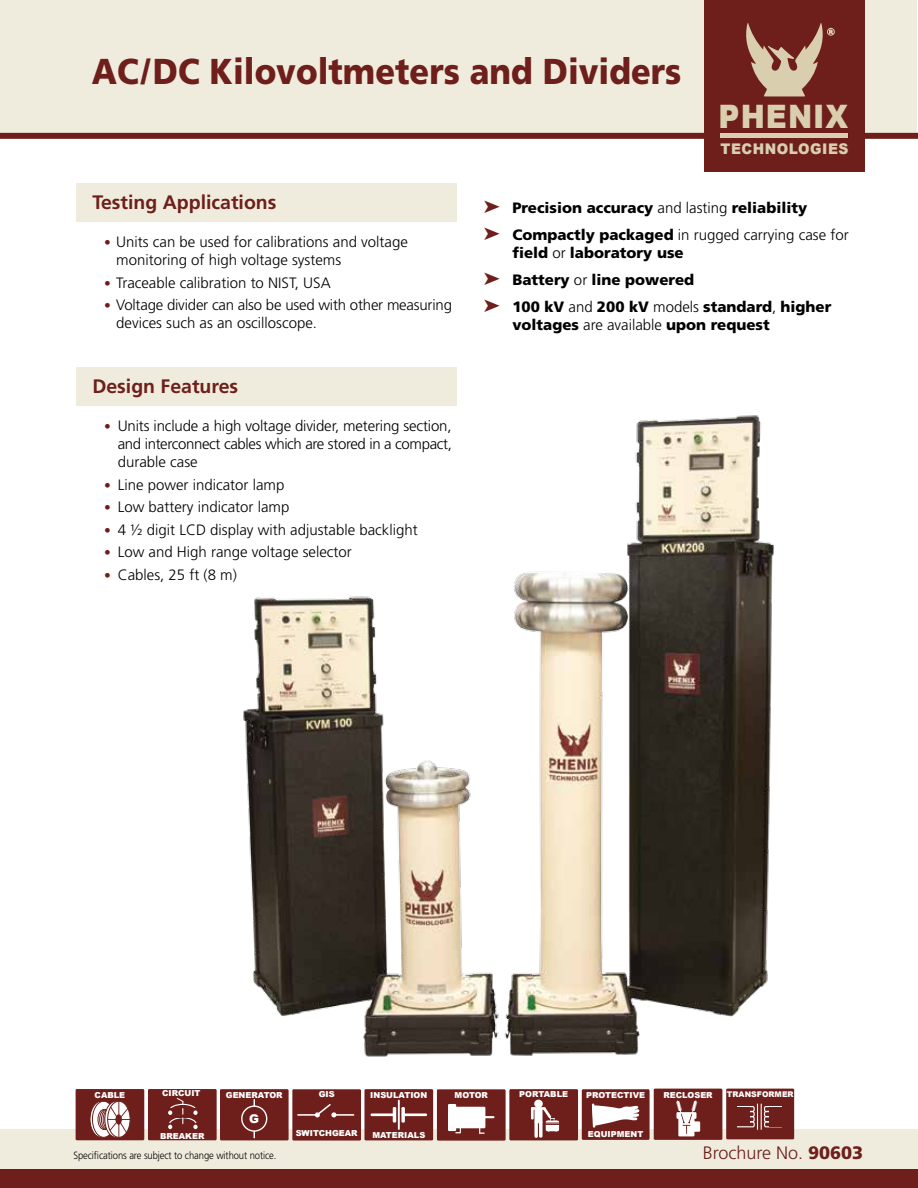
<style>
.page{position:relative;width:918px;height:1188px;background:#fff}
.page>*{position:absolute;margin:0;border:0;box-sizing:border-box;transform-origin:0 0}
.t1{font:900 36px "Frutiger";color:#6e1f1b;scale:.9 1}
.t2{font:900 32.4px "Arial";letter-spacing:.035em;color:#d9cfaf;scale:.9 1}
.t3{font:700 19.5px "Frutiger";color:#6e1f1b}
.t4{font:300 18px "Frutiger";color:#6e1f1b}
.t5{font:300 15px/18px "Frutiger";color:#000}
.t6{font:900 15px/27px "Frutiger";color:#000}
.t7{font:900 14.7px "Arial";letter-spacing:.035em;color:#d9cfaf;scale:.94 1}
.t8{font:900 12px "Arial";color:#fff}
.t9{font:300 10.5px "Frutiger";letter-spacing:-.01em;color:#000;scale:.9 1}
.t10{font:900 8.25px "Arial";color:#fff}
.t11{font:900 7.8px "Arial";color:#fff}
.s1{font-size:13.5px;color:#6e1f1b}
.s2{color:#6e1f1b}
.s3{font-weight:300}
.s4{font-weight:900}
</style>
<div class="page">
<div style="left:1px;top:1px;width:916px;height:132px;background:#f0ecdd"></div>
<div style="left:0;top:133px;width:918px;height:6px;background:#6e1f1b"></div>
<div style="left:0;top:1130px;width:918px;height:46px;background:#f0ecdd"></div>
<div style="left:0;top:1170px;width:918px;height:18px;background:#6e1f1b"></div>
<div style="left:76px;top:183px;width:380px;height:39px;background:#f0ecdd"></div>
<div style="left:76px;top:367px;width:380px;height:39px;background:#f0ecdd"></div>
<div style="left:704px;top:0;width:161px;height:172px;background:#6e1f1b"></div>
<div style="left:827px;top:28px;width:8px;height:8px;border:1px solid #d9cfaf;border-radius:50%"></div>
<svg style="left:746px;top:23px;width:87px;height:73px"></svg>
<hr style="left:721px;top:134px;width:127px;height:4px;background:#d9cfaf">
<div style="left:76px;top:1089px;width:68px;height:51px;background:#6e1f1b"></div>
<svg style="left:90px;top:1101px;width:22px;height:36px"></svg>
<div style="left:90px;top:1101px;width:23px;height:37px;border:1px solid #6e1f1b;border-radius:50%"></div>
<svg style="left:92px;top:1101px;width:23px;height:36px"></svg>
<div style="left:92px;top:1101px;width:23px;height:37px;border:1px solid #6e1f1b;border-radius:50%"></div>
<div style="left:98px;top:1109px;width:13px;height:21px;border:1px solid #6e1f1b;border-radius:50%"></div>
<div style="left:99px;top:1109px;width:13px;height:21px;border:1px solid #6e1f1b;border-radius:50%"></div>
<svg style="left:101px;top:1109px;width:13px;height:21px"></svg>
<div style="left:101px;top:1109px;width:13px;height:21px;border:1px solid #6e1f1b;border-radius:50%"></div>
<div style="left:103px;top:1109px;width:13px;height:21px;border:1px solid #6e1f1b;border-radius:50%"></div>
<svg style="left:105px;top:1101px;width:22px;height:36px"></svg>
<div style="left:105px;top:1101px;width:23px;height:37px;border:1px solid #6e1f1b;border-radius:50%"></div>
<svg style="left:108px;top:1101px;width:22px;height:36px"></svg>
<div style="left:107px;top:1101px;width:23px;height:37px;border:1px solid #6e1f1b;border-radius:50%"></div>
<hr style="left:118px;top:1099px;width:1px;height:40px;background:#6e1f1b">
<svg style="left:110px;top:1103px;width:20px;height:34px"></svg>
<hr style="left:108px;top:1119px;width:31px;height:1px;background:#6e1f1b">
<div style="left:220px;top:1089px;width:69px;height:51px;background:#6e1f1b"></div>
<div style="left:241px;top:1105px;width:26px;height:27px;border:1px solid #fff;border-radius:50%"></div>
<div style="left:292px;top:1089px;width:69px;height:52px;background:#6e1f1b"></div>
<hr style="left:297px;top:1114px;width:22px;height:2px;background:#fff">
<svg style="left:315px;top:1104px;width:21px;height:13px"></svg>
<hr style="left:333px;top:1114px;width:21px;height:2px;background:#fff">
<div style="left:364px;top:1089px;width:69px;height:51px;background:#6e1f1b"></div>
<hr style="left:371px;top:1113px;width:25px;height:3px;background:#fff">
<hr style="left:393px;top:1107px;width:3px;height:16px;background:#fff">
<hr style="left:402px;top:1113px;width:25px;height:3px;background:#fff">
<svg style="left:401px;top:1107px;width:4px;height:16px"></svg>
<hr style="left:398px;top:1100px;width:2px;height:30px;background:#fff">
<div style="left:437px;top:1089px;width:69px;height:52px;background:#6e1f1b"></div>
<div style="left:448px;top:1104px;width:8px;height:27px;background:#fff"></div>
<div style="left:451px;top:1107px;width:34px;height:21px;background:#fff"></div>
<svg style="left:485px;top:1116px;width:10px;height:2px"></svg>
<svg style="left:455px;top:1128px;width:6px;height:5px"></svg>
<svg style="left:479px;top:1128px;width:6px;height:6px"></svg>
<div style="left:509px;top:1089px;width:69px;height:51px;background:#6e1f1b"></div>
<svg style="left:534px;top:1121px;width:4px;height:17px"></svg>
<svg style="left:539px;top:1121px;width:4px;height:17px"></svg>
<svg style="left:531px;top:1110px;width:3px;height:9px"></svg>
<div style="left:534px;top:1109px;width:9px;height:14px;background:#fff"></div>
<hr style="left:531px;top:1107px;width:15px;height:3px;background:#fff">
<div style="left:534px;top:1100px;width:9px;height:8px;background:#fff;border-radius:50%"></div>
<svg style="left:543px;top:1107px;width:17px;height:25px"></svg>
<div style="left:582px;top:1089px;width:68px;height:51px;background:#6e1f1b"></div>
<svg style="left:592px;top:1104px;width:47px;height:24px"></svg>
<div style="left:654px;top:1089px;width:68px;height:51px;background:#6e1f1b"></div>
<div style="left:678px;top:1114px;width:16px;height:22px;background:#fff"></div>
<div style="left:693px;top:1121px;width:7px;height:11px;background:#fff"></div>
<svg style="left:676px;top:1100px;width:21px;height:34px"></svg>
<div style="left:148px;top:1089px;width:69px;height:51px;background:#6e1f1b"></div>
<div style="left:169px;top:1104px;width:28px;height:13px;border:1px solid #fff;border-radius:50%"></div>
<div style="left:169px;top:1117px;width:28px;height:14px;border:1px solid #fff;border-radius:50%"></div>
<div style="left:165px;top:1108px;width:36px;height:9px;background:#6e1f1b"></div>
<div style="left:164px;top:1123px;width:35px;height:9px;background:#6e1f1b"></div>
<svg style="left:193px;top:1125px;width:5px;height:4px"></svg>
<svg style="left:193px;top:1110px;width:5px;height:5px"></svg>
<svg style="left:168px;top:1098px;width:15px;height:31px"></svg>
<div style="left:726px;top:1089px;width:68px;height:50px;background:#6e1f1b"></div>
<svg style="left:737px;top:1103px;width:45px;height:27px"></svg>
<img style="left:243px;top:398px;width:531px;height:659px">
<h1 class="t1" style="left:92px;top:49px;width:657px">AC/DC Kilovoltmeters and Dividers</h1>
<h2 class="t2" style="left:719px;top:93px;width:146px">PHENIX</h2>
<p class="t7" style="left:721px;top:138px;width:138px">TECHNOLOGIES</p>
<h3 class="t3" style="left:92px;top:191px;width:186px">Testing Applications</h3>
<p class="t5" style="left:116px;top:233px;width:293px;text-indent:-12px"><span class="s1">•</span> Units can be used for calibrations and voltage monitoring of high voltage systems</p>
<p class="t5" style="left:104px;top:273px;width:228px"><span class="s1">•</span> Traceable calibration to NIST, USA</p>
<p class="t5" style="left:116px;top:296px;width:337px;text-indent:-12px"><span class="s1">•</span> Voltage divider can also be used with other measuring devices such as an oscilloscope.</p>
<h3 class="t3" style="left:92px;top:375px;width:147px">Design Features</h3>
<p class="t5" style="left:118px;top:417px;width:336px;text-align:justify;text-indent:-14px"><span class="s1">•</span> Units include a high voltage divider, metering section, and interconnect cables which are stored in a compact, durable case</p>
<p class="t5" style="left:104px;top:476px;width:182px"><span class="s1">•</span> Line power indicator lamp</p>
<p class="t5" style="left:104px;top:498px;width:187px"><span class="s1">•</span> Low battery indicator lamp</p>
<p class="t5" style="left:104px;top:521px;width:315px"><span class="s1">•</span> 4 ½ digit LCD display with adjustable backlight</p>
<p class="t5" style="left:104px;top:543px;width:249px"><span class="s1">•</span> Low and High range voltage selector</p>
<p class="t5" style="left:104px;top:566px;width:134px"><span class="s1">•</span> Cables, 25 ft (8 m)</p>
<p class="t6" style="left:484px;top:194px;width:366px"><span class="s2">➤</span> Precision accuracy <span class="s3">and lasting</span> reliability<br><span class="s2">➤</span> Compactly packaged <span class="s3">in rugged carrying case for</span></p>
<p class="t6" style="left:484px;top:239px;width:349px;text-indent:29px">field <span class="s3">or</span> laboratory use<br><span class="s2">➤</span> Battery <span class="s3">or</span> line powered<br><span class="s2">➤</span> 100 kV <span class="s3">and</span> 200 kV <span class="s3">models</span> standard<span class="s3">,</span> higher</p>
<p class="t6" style="left:512px;top:311px;width:259px">voltages <span class="s3">are available</span> upon request</p>
<p class="t10" style="left:95px;top:1090px;width:32px">CABLE</p>
<p class="t10" style="left:162px;top:1089px;width:40px">CIRCUIT</p>
<p class="t10" style="left:663px;top:1090px;width:51px">RECLOSER</p>
<p class="t10" style="left:160px;top:1131px;width:46px">BREAKER</p>
<p class="t10" style="left:455px;top:1091px;width:35px">MOTOR</p>
<p class="t10" style="left:519px;top:1090px;width:50px">PORTABLE</p>
<p class="t10" style="left:586px;top:1091px;width:60px">PROTECTIVE</p>
<p class="t10" style="left:588px;top:1129px;width:57px">EQUIPMENT</p>
<p class="t10" style="left:226px;top:1091px;width:58px">GENERATOR</p>
<p class="t10" style="left:319px;top:1090px;width:18px">GIS</p>
<p class="t10" style="left:296px;top:1129px;width:63px">SWITCHGEAR</p>
<p class="t10" style="left:370px;top:1091px;width:59px">INSULATION</p>
<p class="t10" style="left:372px;top:1130px;width:55px">MATERIALS</p>
<p class="t8" style="left:249px;top:1112px;width:11px">G</p>
<p class="t11" style="left:727px;top:1090px;width:68px">TRANSFORMER</p>
<p class="t9" style="left:73px;top:1149px;width:227px">Specifications are subject to change without notice.</p>
<p class="t4" style="left:703px;top:1142px;width:162px">Brochure No. <span class="s4">90603</span></p>
</div>
